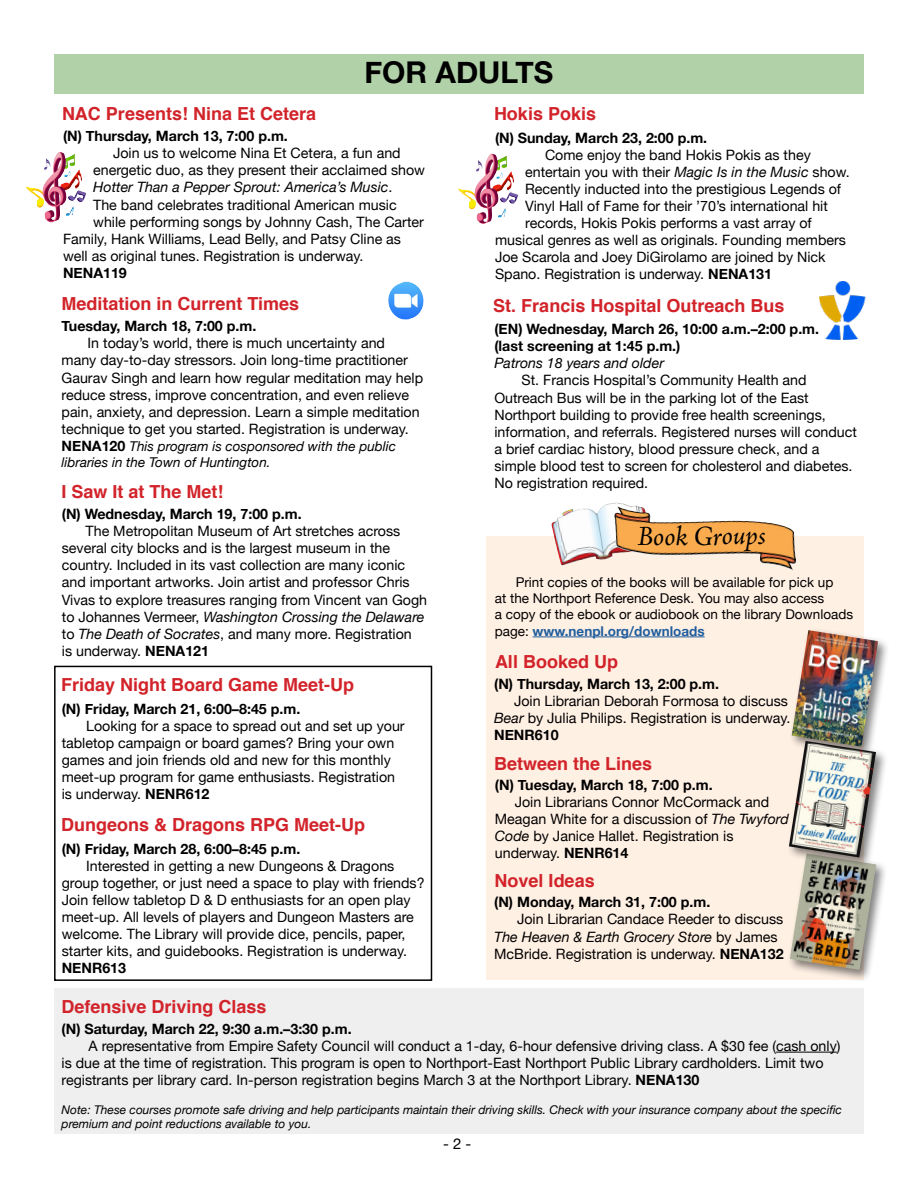
<style>
.page{position:relative;width:918px;height:1188px;background:#fff}
.page>*{position:absolute;margin:0;border:0;box-sizing:border-box;transform-origin:0 0}
.t1{font:700 30px "Helvetica Neue";color:#000}
.t2{font:italic 28.2px "Adobe Jenson Pro";color:#000}
.t3{font:700 18px "Helvetica";color:#d2232a}
.t4{font:15px "Helvetica Neue";color:#000}
.t5{font:14.25px/17.1px "Helvetica Neue";color:#000}
.t6{font:700 14.25px/17.1px "Helvetica Neue";color:#000}
.t7{font:italic 14.25px "Helvetica Neue";color:#000}
.t8{font:13.5px/16.2px "Helvetica Neue";color:#000}
.t9{font:italic 13.5px/16.2px "Helvetica Neue";color:#000}
.t10{font:italic 12px/14.4px "Helvetica Neue";color:#000}
.s1{font-style:normal}
.s2{font-weight:700;font-style:normal;font-size:14.25px}
.s3{font-style:italic}
.s4{font-weight:700}
.s5{font-weight:700;color:#215e9e}
</style>
<div class="page">
<div style="left:486px;top:536px;width:378px;height:444px;background:#fff0e4"></div>
<hr style="left:533px;top:637px;width:172px;height:1px;background:#215e9e">
<div style="left:787px;top:850px;width:102px;height:132px;background:#000;opacity:.5"></div>
<img style="left:790px;top:870px;width:86px;height:100px">
<div style="left:54px;top:54px;width:810px;height:39px;background:#b1d1a8"></div>
<img style="left:552px;top:504px;width:88px;height:62px">
<img style="left:614px;top:507px;width:176px;height:62px">
<div style="left:54px;top:988px;width:810px;height:146px;background:#efeff0"></div>
<hr style="left:776px;top:1052px;width:61px;height:1px;background:#000">
<div style="left:789px;top:627px;width:102px;height:132px;background:#000;opacity:.5"></div>
<img style="left:792px;top:630px;width:86px;height:108px">
<img style="left:388px;top:282px;width:36px;height:37px">
<div style="left:54px;top:666px;width:378px;height:315px;border:2px solid #000"></div>
<img style="left:458px;top:153px;width:57px;height:71px">
<img style="left:819px;top:281px;width:47px;height:59px">
<div style="left:786px;top:738px;width:103px;height:132px;background:#000;opacity:.5"></div>
<img style="left:789px;top:741px;width:87px;height:117px">
<img style="left:26px;top:152px;width:57px;height:70px">
<p class="t3" style="left:62px;top:99px;width:256px">NAC Presents! Nina Et Cetera</p>
<h1 class="t1" style="left:364px;top:49px;width:190px">FOR ADULTS</h1>
<p class="t3" style="left:494px;top:99px;width:104px">Hokis Pokis</p>
<p class="t6" style="left:63px;top:128px;width:226px">(N) Thursday, March 13, 7:00 p.m.</p>
<p class="t5" style="left:113px;top:145px;width:289px">Join us to welcome Nina Et Cetera, a fun and</p>
<p class="t5" style="left:93px;top:163px;width:333px">energetic duo, as they present their acclaimed show</p>
<p class="t7" style="left:93px;top:177px;width:301px">Hotter Than a Pepper Sprout: America’s Music<span class="s1">.</span></p>
<p class="t5" style="left:93px;top:197px;width:305px">The band celebrates traditional American music</p>
<p class="t5" style="left:93px;top:214px;width:332px">while performing songs by Johnny Cash, The Carter</p>
<p class="t5" style="left:63px;top:231px;width:340px">Family, Hank Williams, Lead Belly, and Patsy Cline as</p>
<p class="t5" style="left:63px;top:248px;width:302px">well as original tunes. Registration is underway.</p>
<p class="t6" style="left:63px;top:265px;width:65px">NENA119</p>
<p class="t3" style="left:62px;top:289px;width:239px">Meditation in Current Times</p>
<p class="t6" style="left:62px;top:318px;width:196px">Tuesday, March 18, 7:00 p.m.</p>
<p class="t5" style="left:62px;top:336px;width:363px;text-indent:26px">In today’s world, there is much uncertainty and many day-to-day stressors. Join long-time practitioner Gaurav Singh and learn how regular meditation may help reduce stress, improve concentration, and even relieve pain, anxiety, and depression. Learn a simple meditation technique to get you started. Registration is underway.</p>
<p class="t9" style="left:62px;top:439px;width:336px"><span class="s2">NENA120</span> This program is cosponsored with the public libraries in the Town of Huntington.</p>
<p class="t3" style="left:62px;top:477px;width:164px">I Saw It at The Met!</p>
<p class="t6" style="left:62px;top:506px;width:241px">(N) Wednesday, March 19, 7:00 p.m.</p>
<p class="t5" style="left:62px;top:523px;width:367px;text-indent:24px">The Metropolitan Museum of Art stretches across several city blocks and is the largest museum in the country. Included in its vast collection are many iconic and important artworks. Join artist and professor Chris Vivas to explore treasures ranging from Vincent van Gogh to Johannes Vermeer, <span class="s3">Washington Crossing the Delaware </span>to <span class="s3">The Death of Socrates</span>, and many more. Registration<br>is underway. <span class="s4">NENA121</span></p>
<p class="t3" style="left:61px;top:670px;width:295px">Friday Night Board Game Meet-Up</p>
<p class="t6" style="left:62px;top:701px;width:240px">(N) Friday, March 21, 6:00–8:45 p.m.</p>
<p class="t5" style="left:62px;top:718px;width:344px;text-indent:24px">Looking for a space to spread out and set up your tabletop campaign or board games? Bring your own games and join friends old and new for this monthly meet-up program for game enthusiasts. Registration is underway. <span class="s4">NENR612</span></p>
<p class="t3" style="left:61px;top:810px;width:306px">Dungeons &amp; Dragons RPG Meet-Up</p>
<p class="t6" style="left:62px;top:840px;width:240px">(N) Friday, March 28, 6:00–8:45 p.m.</p>
<p class="t5" style="left:62px;top:858px;width:364px;text-indent:24px">Interested in getting a new Dungeons &amp; Dragons group together, or just need a space to play with friends?<br>Join fellow tabletop D &amp; D enthusiasts for an open play meet-up. All levels of players and Dungeon Masters are welcome. The Library will provide dice, pencils, paper, starter kits, and guidebooks. Registration is underway.</p>
<p class="t6" style="left:62px;top:960px;width:66px">NENR613</p>
<p class="t3" style="left:62px;top:992px;width:207px">Defensive Driving Class</p>
<p class="t6" style="left:495px;top:129px;width:214px">(N) Sunday, March 23, 2:00 p.m.</p>
<p class="t5" style="left:545px;top:147px;width:267px">Come enjoy the band Hokis Pokis as they</p>
<p class="t5" style="left:525px;top:164px;width:326px">entertain you with their <span class="s3">Magic Is in the Music</span> show.</p>
<p class="t5" style="left:525px;top:181px;width:317px">Recently inducted into the prestigious Legends of</p>
<p class="t5" style="left:525px;top:198px;width:304px">Vinyl Hall of Fame for their ’70’s international hit</p>
<p class="t5" style="left:525px;top:215px;width:288px">records, Hokis Pokis performs a vast array of</p>
<p class="t5" style="left:495px;top:232px;width:353px">musical genres as well as originals. Founding members</p>
<p class="t5" style="left:495px;top:250px;width:332px">Joe Scarola and Joey DiGirolamo are joined by Nick</p>
<p class="t5" style="left:495px;top:267px;width:279px">Spano. Registration is underway. <span class="s4">NENA131</span></p>
<p class="t3" style="left:493px;top:291px;width:293px">St. Francis Hospital Outreach Bus</p>
<p class="t6" style="left:494px;top:321px;width:326px">(EN) Wednesday, March 26, 10:00 a.m.–2:00 p.m. (last screening at 1:45 p.m.)</p>
<p class="t7" style="left:494px;top:353px;width:171px">Patrons 18 years and older</p>
<p class="t5" style="left:494px;top:373px;width:364px;text-indent:27px">St. Francis Hospital’s Community Health and Outreach Bus will be in the parking lot of the East Northport building to provide free health screenings, information, and referrals. Registered nurses will conduct a brief cardiac history, blood pressure check, and a simple blood test to screen for cholesterol and diabetes.<br>No registration required.</p>
<h2 class="t2" style="left:637px;top:521px;width:130px;rotate:-1deg">Book Groups</h2>
<p class="t8" style="left:495px;top:575px;width:360px;text-indent:21px">Print copies of the books will be available for pick up<br>at the Northport Reference Desk. You may also access<br>a copy of the ebook or audiobook on the library Downloads page: <span class="s5">www.nenpl.org/downloads</span></p>
<p class="t3" style="left:495px;top:647px;width:125px">All Booked Up</p>
<p class="t6" style="left:494px;top:675px;width:226px">(N) Thursday, March 13, 2:00 p.m.</p>
<p class="t5" style="left:494px;top:693px;width:298px;text-indent:20px">Join Librarian Deborah Formosa to discuss<br><span class="s3">Bear</span> by Julia Philips. Registration is underway.<br><span class="s4">NENR610</span></p>
<p class="t6" style="left:495px;top:776px;width:219px">(N) Tuesday, March 18, 7:00 p.m.</p>
<p class="t5" style="left:495px;top:794px;width:296px;text-indent:20px">Join Librarians Connor McCormack and Meagan White for a discussion of <span class="s3">The Twyford Code</span> by Janice Hallet. Registration is underway. <span class="s4">NENR614</span></p>
<p class="t3" style="left:494px;top:749px;width:160px">Between the Lines</p>
<p class="t3" style="left:495px;top:866px;width:102px">Novel Ideas</p>
<p class="t6" style="left:494px;top:894px;width:218px">(N) Monday, March 31, 7:00 p.m.</p>
<p class="t5" style="left:494px;top:912px;width:291px;text-indent:23px">Join Librarian Candace Reeder to discuss<br><span class="s3">The Heaven &amp; Earth Grocery Store</span> by James<br>McBride. Registration is underway. <span class="s4">NENA132</span></p>
<p class="t6" style="left:62px;top:1020px;width:292px">(N) Saturday, March 22, 9:30 a.m.–3:30 p.m.</p>
<p class="t5" style="left:62px;top:1038px;width:780px;text-indent:27px">A representative from Empire Safety Council will conduct a 1-day, 6-hour defensive driving class. A $30 fee (cash only) is due at the time of registration. This program is open to Northport-East Northport Public Library cardholders. Limit two registrants per library card. In-person registration begins March 3 at the Northport Library. <span class="s4">NENA130</span></p>
<p class="t10" style="left:62px;top:1103px;width:782px">Note: These courses promote safe driving and help participants maintain their driving skills. Check with your insurance company about the specific premium and point reductions available to you.</p>
<p class="t4" style="left:443px;top:1133px;width:30px">- 2 -</p>
</div>
